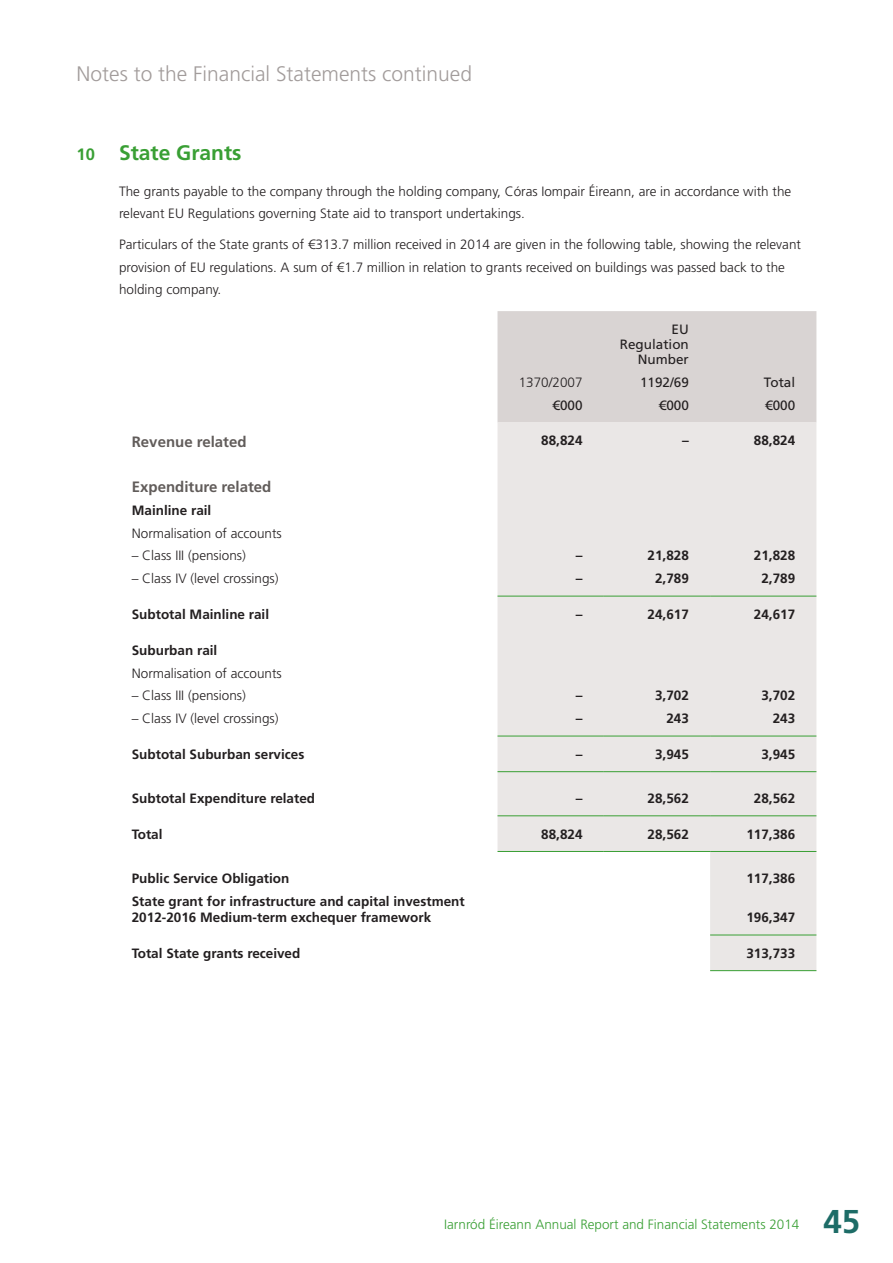
<style>
.page{position:relative;width:893px;height:1263px;background:#fff}
.page>*{position:absolute;margin:0;border:0;box-sizing:border-box;transform-origin:0 0}
.t1{font:700 33px "Frutiger LT Std";color:#1d6c67}
.continued{font:300 21px "Frutiger LT Std";color:#a29c9b}
.Accs_Sub{font:700 21px "Frutiger LT Std";color:#399f34}
.Accs_IV_170{font:700 15px "Frutiger LT Std";color:#615c5a}
.Body_10__2{font:300 13.5px/22.5px "Frutiger LT Std";color:#231f20}
.Table_Body__1{font:700 13.5px/16.5px "Frutiger LT Std";color:#231f20}
.Table_Body__1_Tab{font:700 13.5px "Frutiger LT Std";color:#231f20}
.Table_Body__1-2{font:300 13.5px "Frutiger LT Std";color:#231f20}
.t2{font:300 13.5px "Frutiger LT Std";color:#399f34}
.Table_Top_K{font:13.5px "Frutiger LT Std";color:#231f20}
.Table_Body__1_Tab-2{font:300 13.5px "Frutiger LT Std";color:#231f20}
.s1{font-size:16.5px}
</style>
<div class="page">
<div style="left:497px;top:311px;width:319px;height:111px;background:#d9d4d3"></div>
<svg style="left:497px;top:422px;width:319px;height:548px;background:#eceae9"></svg>
<hr style="left:497px;top:596px;width:107px;height:1px;background:#399f34">
<hr style="left:604px;top:596px;width:106px;height:1px;background:#399f34">
<hr style="left:497px;top:736px;width:107px;height:1px;background:#399f34">
<hr style="left:604px;top:736px;width:106px;height:1px;background:#399f34">
<hr style="left:710px;top:596px;width:106px;height:1px;background:#399f34">
<hr style="left:710px;top:736px;width:106px;height:1px;background:#399f34">
<hr style="left:497px;top:771px;width:107px;height:1px;background:#399f34">
<hr style="left:604px;top:771px;width:106px;height:1px;background:#399f34">
<hr style="left:497px;top:815px;width:107px;height:1px;background:#399f34">
<hr style="left:604px;top:815px;width:106px;height:1px;background:#399f34">
<hr style="left:710px;top:771px;width:106px;height:1px;background:#399f34">
<hr style="left:710px;top:815px;width:106px;height:1px;background:#399f34">
<hr style="left:710px;top:935px;width:106px;height:1px;background:#399f34">
<hr style="left:710px;top:970px;width:106px;height:1px;background:#399f34">
<hr style="left:497px;top:851px;width:107px;height:1px;background:#399f34">
<hr style="left:604px;top:851px;width:106px;height:1px;background:#399f34">
<hr style="left:710px;top:851px;width:106px;height:1px;background:#399f34">
<p class="continued" style="left:77px;top:62px;width:397px">Notes to the Financial Statements continued</p>
<p class="Accs_Sub" style="left:77px;top:141px;width:167px"><span class="s1">10</span> State Grants</p>
<p class="Body_10__2" style="left:119px;top:180px;width:674px">The grants payable to the company through the holding company, Córas Iompair Éireann, are in accordance with the relevant EU Regulations governing State aid to transport undertakings.</p>
<p class="Body_10__2" style="left:119px;top:233px;width:683px">Particulars of the State grants of €313.7 million received in 2014 are given in the following table, showing the relevant provision of EU regulations. A sum of €1.7 million in relation to grants received on buildings was passed back to the holding company.</p>
<p class="Table_Top_K" style="left:672px;top:321px;width:19px">EU</p>
<p class="Table_Top_K" style="left:620px;top:336px;width:71px">Regulation</p>
<p class="Table_Top_K" style="left:638px;top:351px;width:53px">Number</p>
<p class="Table_Body__1_Tab-2" style="left:519px;top:375px;width:65px">1370/2007</p>
<p class="Table_Top_K" style="left:640px;top:374px;width:50px">1192/69</p>
<p class="Table_Top_K" style="left:764px;top:374px;width:33px">Total</p>
<p class="Table_Top_K" style="left:552px;top:397px;width:32px">€000</p>
<p class="Table_Top_K" style="left:659px;top:397px;width:32px">€000</p>
<p class="Table_Top_K" style="left:765px;top:397px;width:32px">€000</p>
<p class="Accs_IV_170" style="left:132px;top:432px;width:116px">Revenue related</p>
<p class="Table_Body__1_Tab" style="left:541px;top:433px;width:43px">88,824</p>
<p class="Table_Body__1_Tab" style="left:682px;top:433px;width:8px">–</p>
<p class="Table_Body__1_Tab" style="left:754px;top:433px;width:43px">88,824</p>
<p class="Accs_IV_170" style="left:132px;top:478px;width:141px">Expenditure related</p>
<p class="Table_Body__1" style="left:132px;top:502px;width:81px">Mainline rail</p>
<p class="Table_Body__1-2" style="left:132px;top:525px;width:152px">Normalisation of accounts</p>
<p class="Table_Body__1-2" style="left:132px;top:548px;width:116px">– Class III (pensions)</p>
<p class="Table_Body__1_Tab" style="left:576px;top:548px;width:8px">–</p>
<p class="Table_Body__1_Tab" style="left:648px;top:548px;width:43px">21,828</p>
<p class="Table_Body__1_Tab" style="left:754px;top:548px;width:43px">21,828</p>
<p class="Table_Body__1-2" style="left:132px;top:571px;width:148px">– Class IV (level crossings)</p>
<p class="Table_Body__1_Tab" style="left:576px;top:571px;width:8px">–</p>
<p class="Table_Body__1_Tab" style="left:655px;top:571px;width:35px">2,789</p>
<p class="Table_Body__1_Tab" style="left:761px;top:571px;width:35px">2,789</p>
<p class="Table_Body__1" style="left:132px;top:606px;width:139px">Subtotal Mainline rail</p>
<p class="Table_Body__1_Tab" style="left:576px;top:606px;width:8px">–</p>
<p class="Table_Body__1_Tab" style="left:648px;top:606px;width:43px">24,617</p>
<p class="Table_Body__1_Tab" style="left:754px;top:606px;width:43px">24,617</p>
<p class="Table_Body__1" style="left:132px;top:642px;width:87px">Suburban rail</p>
<p class="Table_Body__1-2" style="left:132px;top:665px;width:152px">Normalisation of accounts</p>
<p class="Table_Body__1-2" style="left:132px;top:688px;width:116px">– Class III (pensions)</p>
<p class="Table_Body__1_Tab" style="left:576px;top:688px;width:8px">–</p>
<p class="Table_Body__1_Tab" style="left:655px;top:688px;width:35px">3,702</p>
<p class="Table_Body__1_Tab" style="left:761px;top:688px;width:35px">3,702</p>
<p class="Table_Body__1-2" style="left:132px;top:711px;width:148px">– Class IV (level crossings)</p>
<p class="Table_Body__1_Tab" style="left:576px;top:711px;width:8px">–</p>
<p class="Table_Body__1_Tab" style="left:666px;top:711px;width:24px">243</p>
<p class="Table_Body__1_Tab" style="left:773px;top:711px;width:24px">243</p>
<p class="Table_Body__1" style="left:132px;top:746px;width:174px">Subtotal Suburban services</p>
<p class="Table_Body__1_Tab" style="left:576px;top:746px;width:8px">–</p>
<p class="Table_Body__1_Tab" style="left:655px;top:746px;width:35px">3,945</p>
<p class="Table_Body__1_Tab" style="left:761px;top:746px;width:35px">3,945</p>
<p class="Table_Body__1" style="left:132px;top:790px;width:185px">Subtotal Expenditure related</p>
<p class="Table_Body__1_Tab" style="left:576px;top:790px;width:8px">–</p>
<p class="Table_Body__1_Tab" style="left:648px;top:790px;width:43px">28,562</p>
<p class="Table_Body__1_Tab" style="left:754px;top:790px;width:43px">28,562</p>
<p class="Table_Body__1" style="left:132px;top:826px;width:32px">Total</p>
<p class="Table_Body__1_Tab" style="left:541px;top:826px;width:43px">88,824</p>
<p class="Table_Body__1_Tab" style="left:648px;top:826px;width:43px">28,562</p>
<p class="Table_Body__1_Tab" style="left:746px;top:826px;width:50px">117,386</p>
<p class="Table_Body__1" style="left:132px;top:870px;width:159px">Public Service Obligation</p>
<p class="Table_Body__1_Tab" style="left:746px;top:870px;width:50px">117,386</p>
<p class="Table_Body__1" style="left:132px;top:893px;width:334px">State grant for infrastructure and capital investment<br>2012-2016 Medium-term exchequer framework</p>
<p class="Table_Body__1_Tab" style="left:746px;top:910px;width:50px">196,347</p>
<p class="Table_Body__1" style="left:132px;top:945px;width:170px">Total State grants received</p>
<p class="Table_Body__1_Tab" style="left:746px;top:945px;width:50px">313,733</p>
<p class="t2" style="left:444px;top:1217px;width:357px">Iarnród Éireann Annual Report and Financial Statements 2014</p>
<h1 class="t1" style="left:824px;top:1202px;width:38px">45</h1>
</div>
